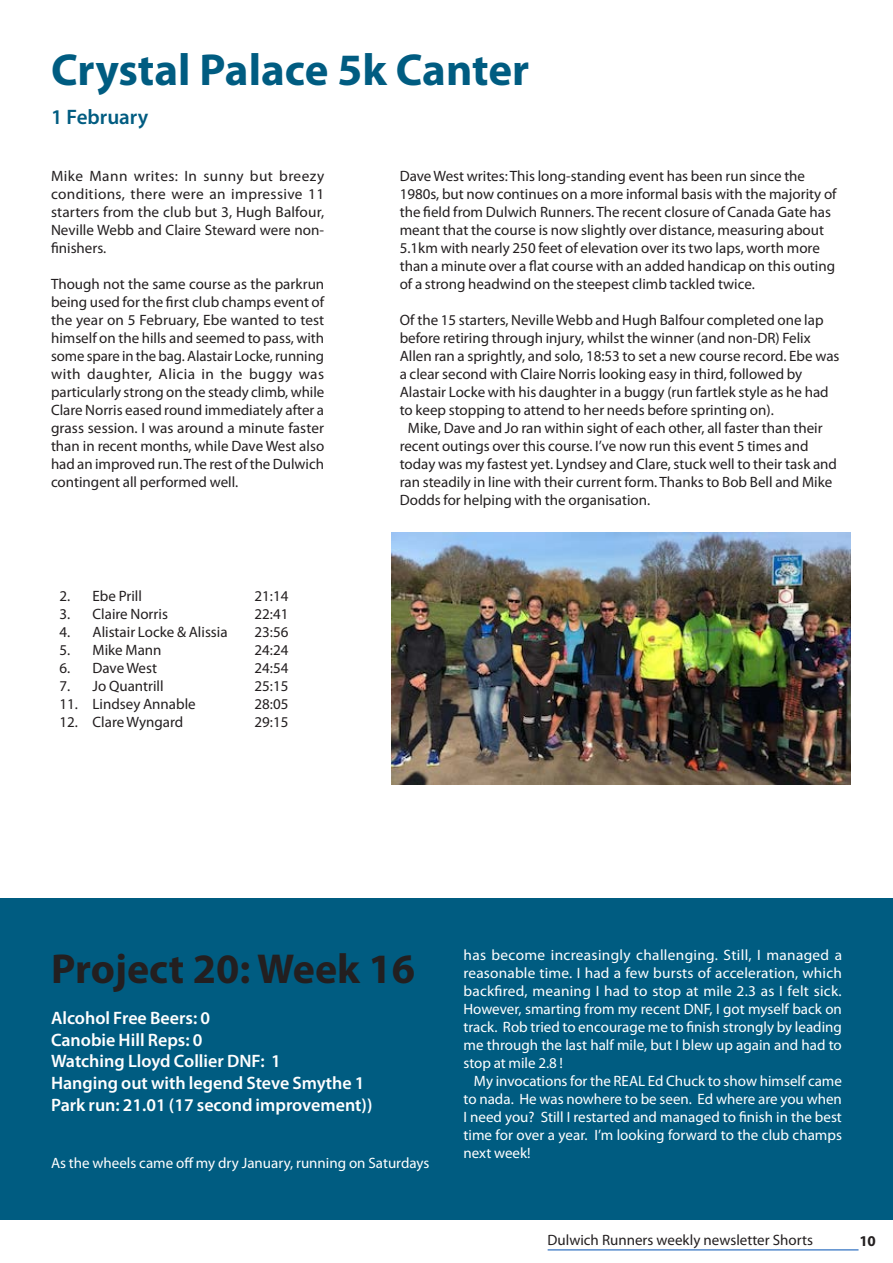
<style>
.page{position:relative;width:893px;height:1263px;background:#fff}
.page>*{position:absolute;margin:0;border:0;box-sizing:border-box;transform-origin:0 0}
.Heading_1_blue{font:700 45px "Myriad Pro";color:#005c81}
.Heading_1_blue-2{font:700 42px "Myriad Pro";color:#231f20}
.Blue_date{font:600 21px "Myriad Pro";color:#005c81}
.Full_Justify{font:600 18px "Myriad Pro";color:#fff}
.Full_Justify-2{font:15px/18px "Myriad Pro";color:#231f20}
.Full_Justify-3{font:15px/18px "Myriad Pro";color:#fff;text-align:justify}
.t1{font:700 15px "Myriad Pro";color:#231f20}
</style>
<div class="page">
<hr style="left:548px;top:1249px;width:310px;height:1px;background:#0050b4">
<img style="left:391px;top:533px;width:459px;height:251px">
<div style="left:0;top:898px;width:893px;height:322px;background:#005c81"></div>
<p class="Heading_1_blue" style="left:51px;top:40px;width:480px">Crystal Palace 5k Canter</p>
<p class="Blue_date" style="left:51px;top:103px;width:99px">1 February</p>
<p class="Full_Justify-2" style="left:51px;top:166px;width:275px;text-align:justify">Mike Mann writes: In sunny but breezy conditions, there were an impressive 11 starters from the club but 3, Hugh Balfour, Neville Webb and Claire Steward were non&shy;finishers.</p>
<p class="Full_Justify-2" style="left:51px;top:274px;width:275px;text-align:justify">Though not the same course as the parkrun being used for the first club champs event of the year on 5 February, Ebe wanted to test himself on the hills and seemed to pass, with some spare in the bag. Alastair Locke, running with daughter, Alicia in the buggy was particularly strong on the steady climb, while Clare Norris eased round immediately after a grass session. I was around a minute faster than in recent months, while Dave West also had an improved run. The rest of the Dulwich contingent all performed well.</p>
<p class="Full_Justify-2" style="left:60px;top:587px;width:84px">2. Ebe Prill</p>
<p class="Full_Justify-2" style="left:255px;top:587px;width:35px">21:14</p>
<p class="Full_Justify-2" style="left:60px;top:605px;width:110px">3. Claire Norris</p>
<p class="Full_Justify-2" style="left:255px;top:605px;width:35px">22:41</p>
<p class="Full_Justify-2" style="left:60px;top:623px;width:170px">4. Alistair Locke &amp; Alissia</p>
<p class="Full_Justify-2" style="left:255px;top:623px;width:35px">23:56</p>
<p class="Full_Justify-2" style="left:60px;top:641px;width:104px">5. Mike Mann</p>
<p class="Full_Justify-2" style="left:255px;top:641px;width:35px">24:24</p>
<p class="Full_Justify-2" style="left:60px;top:659px;width:99px">6. Dave West</p>
<p class="Full_Justify-2" style="left:255px;top:659px;width:35px">24:54</p>
<p class="Full_Justify-2" style="left:60px;top:677px;width:106px">7. Jo Quantrill</p>
<p class="Full_Justify-2" style="left:255px;top:677px;width:35px">25:15</p>
<p class="Full_Justify-2" style="left:60px;top:695px;width:138px">11. Lindsey Annable</p>
<p class="Full_Justify-2" style="left:255px;top:695px;width:35px">28:05</p>
<p class="Full_Justify-2" style="left:60px;top:713px;width:125px">12. Clare Wyngard</p>
<p class="Full_Justify-2" style="left:255px;top:713px;width:35px">29:15</p>
<p class="Full_Justify-2" style="left:400px;top:166px;width:438px">Dave West writes: This long-standing event has been run since the 1980s, but now continues on a more informal basis with the majority of the field from Dulwich Runners. The recent closure of Canada Gate has meant that the course is now slightly over distance, measuring about 5.1km with nearly 250 feet of elevation over its two laps, worth more than a minute over a flat course with an added handicap on this outing of a strong headwind on the steepest climb tackled twice.</p>
<p class="Full_Justify-2" style="left:400px;top:310px;width:441px">Of the 15 starters, Neville Webb and Hugh Balfour completed one lap before retiring through injury, whilst the winner (and non-DR) Felix Allen ran a sprightly, and solo, 18:53 to set a new course record. Ebe was a clear second with Claire Norris looking easy in third, followed by Alastair Locke with his daughter in a buggy (run fartlek style as he had to keep stopping to attend to her needs before sprinting on).</p>
<p class="Full_Justify-2" style="left:400px;top:418px;width:439px;text-indent:8px">Mike, Dave and Jo ran within sight of each other, all faster than their recent outings over this course. I’ve now run this event 5 times and today was my fastest yet. Lyndsey and Clare, stuck well to their task and ran steadily in line with their current form. Thanks to Bob Bell and Mike Dodds for helping with the organisation.</p>
<p class="Heading_1_blue-2" style="left:51px;top:941px;width:366px">Project 20: Week 16</p>
<p class="Full_Justify" style="left:51px;top:1007px;width:161px">Alcohol Free Beers: 0</p>
<p class="Full_Justify" style="left:51px;top:1028px;width:153px">Canobie Hill Reps: 0</p>
<p class="Full_Justify" style="left:51px;top:1050px;width:231px">Watching Lloyd Collier DNF: 1</p>
<p class="Full_Justify" style="left:51px;top:1071px;width:315px">Hanging out with legend Steve Smythe 1</p>
<p class="Full_Justify" style="left:51px;top:1093px;width:323px">Park run: 21.01 (17 second improvement))</p>
<p class="Full_Justify-3" style="left:51px;top:1154px;width:380px">As the wheels came off my dry January, running on Saturdays</p>
<p class="Full_Justify-3" style="left:463px;top:946px;width:380px">has become increasingly challenging. Still, I managed a reasonable time. I had a few bursts of acceleration, which backfired, meaning I had to stop at mile 2.3 as I felt sick.<br>However, smarting from my recent DNF, I got myself back on track. Rob tried to encourage me to finish strongly by leading me through the last half mile, but I blew up again and had to stop at mile 2.8 !</p>
<p class="Full_Justify-3" style="left:463px;top:1072px;width:380px;text-indent:10px">My invocations for the REAL Ed Chuck to show himself came to nada. He was nowhere to be seen. Ed where are you when I need you? Still I restarted and managed to finish in the best time for over a year. I’m looking forward to the club champs next week!</p>
<p class="Full_Justify-2" style="left:547px;top:1231px;width:267px">Dulwich Runners weekly newsletter Shorts</p>
<p class="t1" style="left:859px;top:1231px;width:18px">10</p>
</div>
